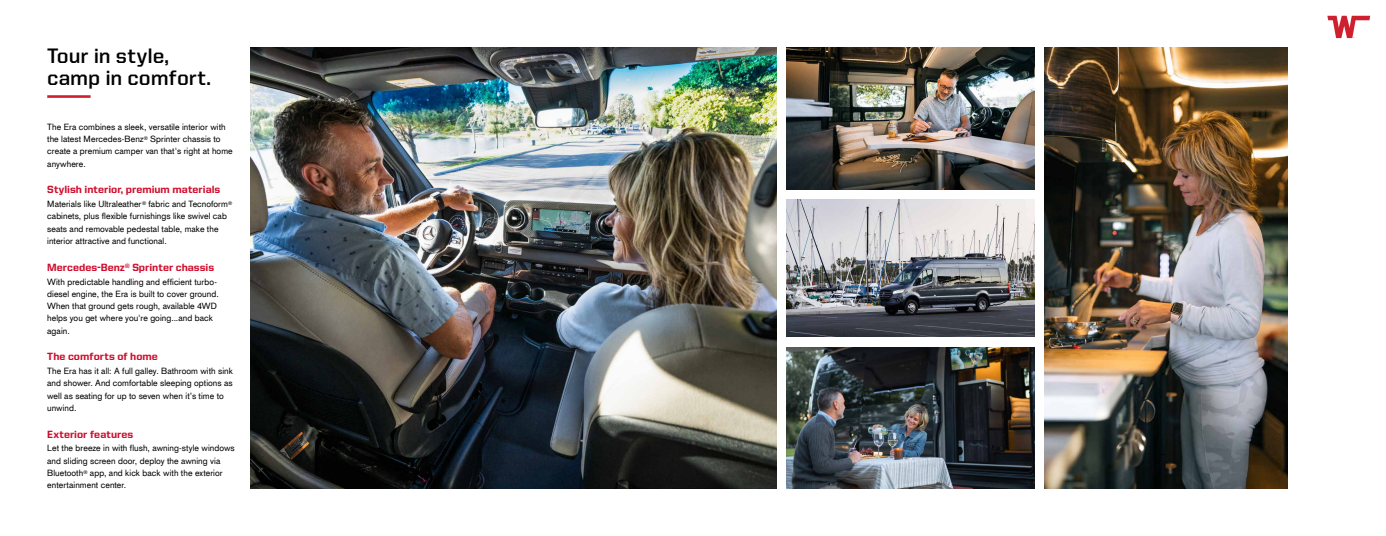
<style>
.page{position:relative;width:1386px;height:536px;background:#fff}
.page>*{position:absolute;margin:0;border:0;box-sizing:border-box;transform-origin:0 0}
.t1{font:700 21px/21.9px "United Sans Reg";letter-spacing:-.005em;color:#000}
.t2{font:800 10.5px "United Sans Reg";color:#ce0e2d}
.t3{font:8.75px/12.2px "Akzidenz Grotesk CE";letter-spacing:.005em;color:#000}
</style>
<div class="page">
<svg style="left:1327px;top:16px;width:43px;height:22px"></svg>
<img style="left:787px;top:47px;width:247px;height:142px">
<img style="left:787px;top:200px;width:247px;height:136px">
<img style="left:1045px;top:47px;width:243px;height:441px">
<img style="left:787px;top:347px;width:247px;height:141px">
<hr style="left:47px;top:95px;width:44px;height:3px;background:#ce202f">
<img style="left:250px;top:47px;width:526px;height:441px">
<h1 class="t1" style="left:47px;top:45px;width:165px">Tour in style, camp in comfort.</h1>
<p class="t3" style="left:47px;top:120px;width:187px">The Era combines a sleek, versatile interior with the latest Mercedes-Benz<sup>®</sup> Sprinter chassis to create a premium camper van that's right at home anywhere.</p>
<p class="t2" style="left:47px;top:184px;width:175px">Stylish interior, premium materials</p>
<p class="t3" style="left:47px;top:198px;width:187px">Materials like Ultraleather<sup>®</sup> fabric and Tecnoform<sup>® </sup>cabinets, plus flexible furnishings like swivel cab seats and removable pedestal table, make the interior attractive and functional.</p>
<p class="t2" style="left:47px;top:261px;width:168px">Mercedes-Benz® Sprinter chassis</p>
<p class="t3" style="left:47px;top:275px;width:173px">With predictable handling and efficient turbo&shy;diesel engine, the Era is built to cover ground.<br>When that ground gets rough, available 4WD helps you get where you're going...and back again.</p>
<p class="t2" style="left:47px;top:351px;width:112px">The comforts of home</p>
<p class="t3" style="left:47px;top:364px;width:187px">The Era has it all: A full galley. Bathroom with sink and shower. And comfortable sleeping options as well as seating for up to seven when it’s time to unwind.</p>
<p class="t2" style="left:47px;top:428px;width:88px">Exterior features</p>
<p class="t3" style="left:47px;top:442px;width:189px">Let the breeze in with flush, awning-style windows and sliding screen door, deploy the awning via Bluetooth<sup>®</sup> app, and kick back with the exterior entertainment center.</p>
</div>
